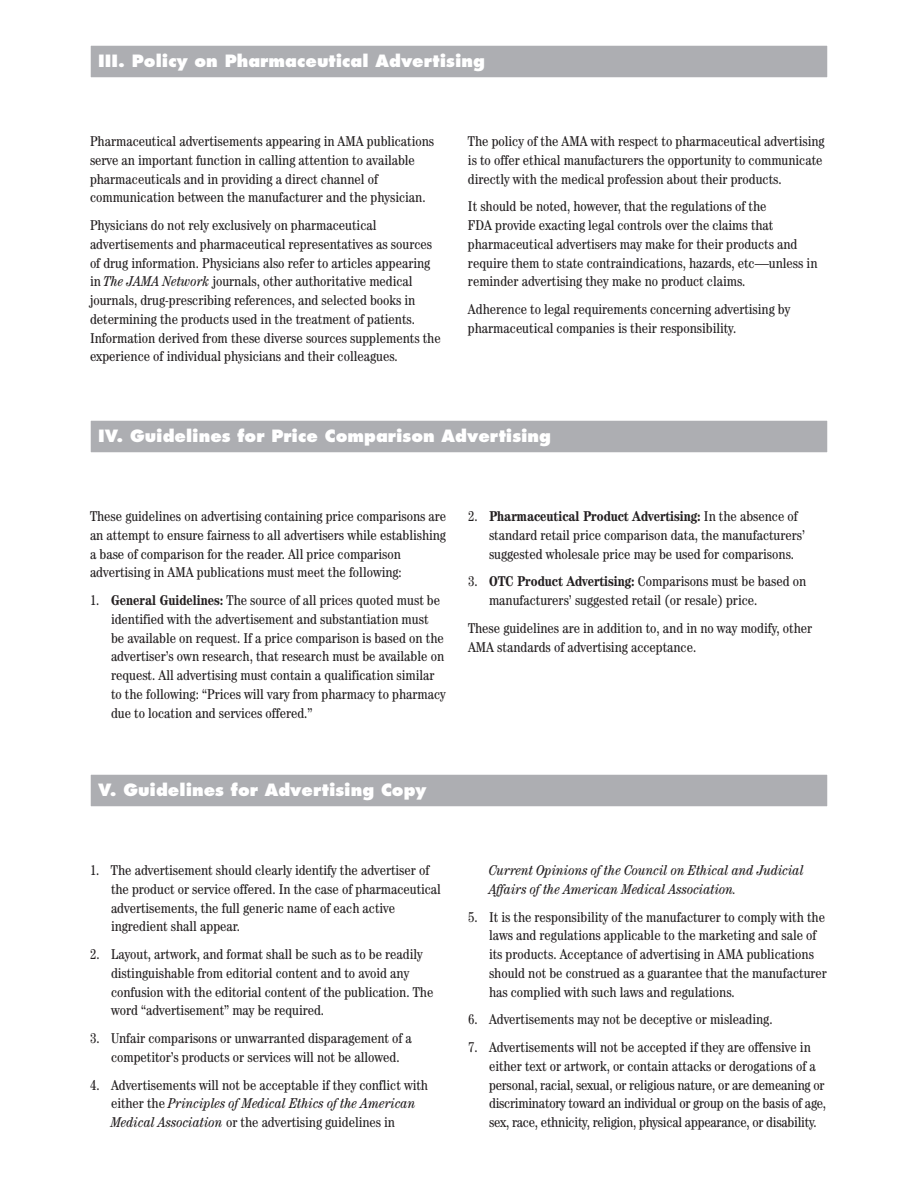
<style>
.page{position:relative;width:918px;height:1188px;background:#fff}
.page>*{position:absolute;margin:0;border:0;box-sizing:border-box;transform-origin:0 0}
.t1{font:800 16.5px "Futura";color:#fff}
.t2{font:condensed 14.25px/18.8px "Century";color:#231f20}
.t3{font:italic condensed 14.25px/18.8px "Century";color:#231f20}
.s1{font-style:italic}
.s2{font-weight:700}
</style>
<div class="page">
<div style="left:90px;top:420px;width:738px;height:33px;background:#adaeb2"></div>
<div style="left:89px;top:419px;width:740px;height:35px;border:2px solid #fff"></div>
<div style="left:90px;top:774px;width:738px;height:33px;background:#adaeb2"></div>
<div style="left:89px;top:773px;width:740px;height:35px;border:2px solid #fff"></div>
<div style="left:90px;top:45px;width:738px;height:33px;background:#adaeb2"></div>
<div style="left:89px;top:44px;width:740px;height:35px;border:2px solid #fff"></div>
<p class="t1" style="left:98px;top:51px;width:388px">III. Policy on Pharmaceutical Advertising</p>
<p class="t2" style="left:90px;top:132px;width:346px">Pharmaceutical advertisements appearing in AMA publications serve an important function in calling attention to available pharmaceuticals and in providing a direct channel of communication between the manufacturer and the physician.</p>
<p class="t2" style="left:90px;top:216px;width:352px">Physicians do not rely exclusively on pharmaceutical advertisements and pharmaceutical representatives as sources of drug information. Physicians also refer to articles appearing in <span class="s1">The JAMA Network</span> journals, other authoritative medical journals, drug-prescribing references, and selected books in determining the products used in the treatment of patients.<br>Information derived from these diverse sources supplements the experience of individual physicians and their colleagues.</p>
<p class="t2" style="left:468px;top:132px;width:358px">The policy of the AMA with respect to pharmaceutical advertising is to offer ethical manufacturers the opportunity to communicate directly with the medical profession about their products.</p>
<p class="t2" style="left:468px;top:197px;width:351px">It should be noted, however, that the regulations of the<br>FDA provide exacting legal controls over the claims that pharmaceutical advertisers may make for their products and require them to state contraindications, hazards, etc—unless in reminder advertising they make no product claims.</p>
<p class="t2" style="left:468px;top:300px;width:324px">Adherence to legal requirements concerning advertising by pharmaceutical companies is their responsibility.</p>
<p class="t1" style="left:98px;top:426px;width:454px">IV. Guidelines for Price Comparison Advertising</p>
<p class="t2" style="left:90px;top:507px;width:358px">These guidelines on advertising containing price comparisons are an attempt to ensure fairness to all advertisers while establishing a base of comparison for the reader. All price comparison advertising in AMA publications must meet the following:</p>
<p class="t2" style="left:111px;top:591px;width:336px;text-indent:-21px">1. <span class="s2">General Guidelines:</span> The source of all prices quoted must be identified with the advertisement and substantiation must<br>be available on request. If a price comparison is based on the advertiser’s own research, that research must be available on request. All advertising must contain a qualification similar to the following: “Prices will vary from pharmacy to pharmacy due to location and services offered.”</p>
<p class="t2" style="left:489px;top:507px;width:317px;text-indent:-21px">2. <span class="s2">Pharmaceutical Product Advertising:</span> In the absence of standard retail price comparison data, the manufacturers’ suggested wholesale price may be used for comparisons.</p>
<p class="t2" style="left:489px;top:572px;width:319px;text-indent:-21px">3. <span class="s2">OTC Product Advertising:</span> Comparisons must be based on manufacturers’ suggested retail (or resale) price.</p>
<p class="t2" style="left:468px;top:618px;width:346px">These guidelines are in addition to, and in no way modify, other<br>AMA standards of advertising acceptance.</p>
<p class="t1" style="left:98px;top:780px;width:330px">V. Guidelines for Advertising Copy</p>
<p class="t2" style="left:111px;top:861px;width:331px;text-indent:-21px">1. The advertisement should clearly identify the advertiser of the product or service offered. In the case of pharmaceutical advertisements, the full generic name of each active ingredient shall appear.</p>
<p class="t2" style="left:111px;top:945px;width:324px;text-indent:-21px">2. Layout, artwork, and format shall be such as to be readily distinguishable from editorial content and to avoid any confusion with the editorial content of the publication. The word “advertisement” may be required.</p>
<p class="t2" style="left:111px;top:1029px;width:302px;text-indent:-21px">3. Unfair comparisons or unwarranted disparagement of a competitor’s products or services will not be allowed.</p>
<p class="t2" style="left:111px;top:1075px;width:319px;text-indent:-21px">4. Advertisements will not be acceptable if they conflict with either the <span class="s1">Principles of Medical Ethics of the American<br>Medical Association</span> or the advertising guidelines in</p>
<p class="t3" style="left:489px;top:861px;width:317px">Current Opinions of the Council on Ethical and Judicial<br>Affairs of the American Medical Association.</p>
<p class="t2" style="left:489px;top:907px;width:339px;text-indent:-21px">5. It is the responsibility of the manufacturer to comply with the laws and regulations applicable to the marketing and sale of its products. Acceptance of advertising in AMA publications should not be construed as a guarantee that the manufacturer has complied with such laws and regulations.</p>
<p class="t2" style="left:468px;top:1010px;width:306px">6. Advertisements may not be deceptive or misleading.</p>
<p class="t2" style="left:489px;top:1038px;width:339px;text-indent:-21px">7. Advertisements will not be accepted if they are offensive in either text or artwork, or contain attacks or derogations of a personal, racial, sexual, or religious nature, or are demeaning or discriminatory toward an individual or group on the basis of age, sex, race, ethnicity, religion, physical appearance, or disability.</p>
</div>
